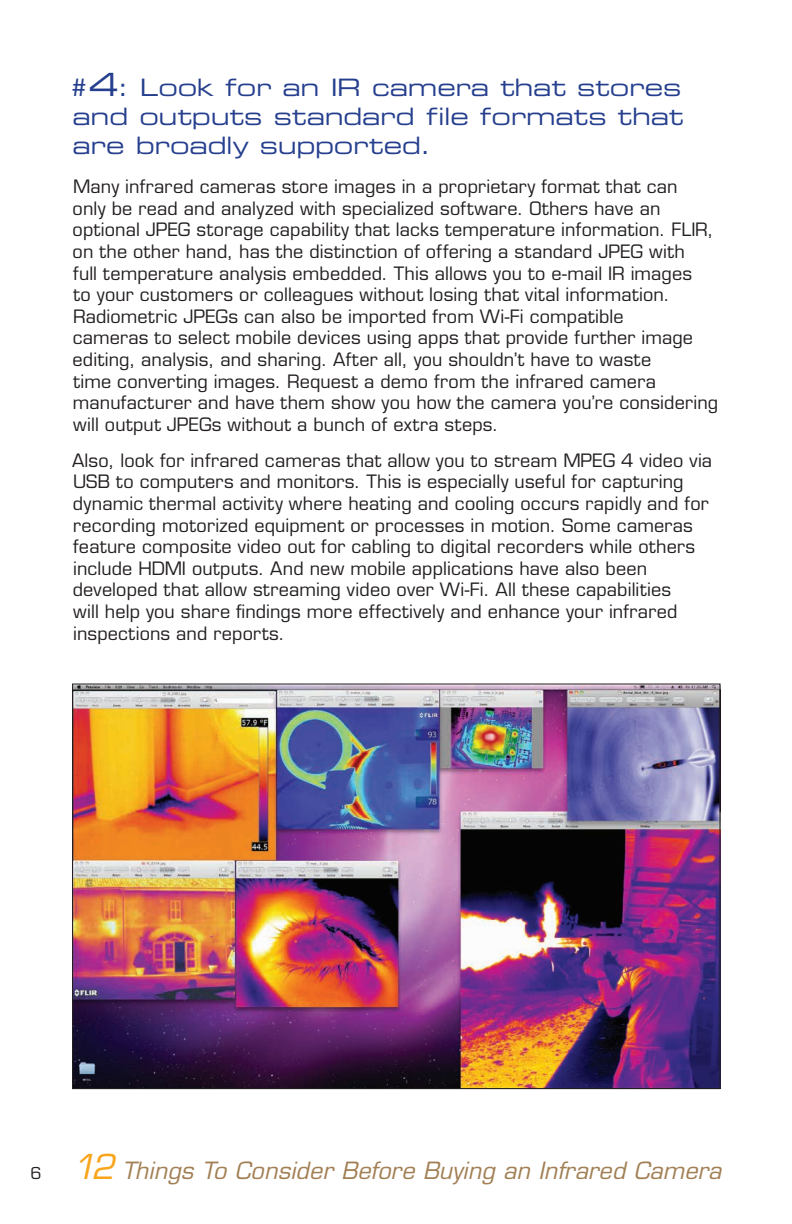
<style>
.page{position:relative;width:792px;height:1224px;background:#fff}
.page>*{position:absolute;margin:0;border:0;box-sizing:border-box;transform-origin:0 0}
.t1{font:24px/28.8px "Eurostile LT Std Ex 2";letter-spacing:-.005em;color:#253f8e;text-align:justify}
.t2{font:italic 23.2px "Eurostile LT Std";letter-spacing:.01em;color:#a27f54}
.t3{font:18px/21.6px "Eurostile LT Std";letter-spacing:.01em;color:#231f20}
.s1{font-size:32px}
.s2{font-style:normal;font-size:16px;color:#231f20}
.s3{font-size:33.6px;color:#f9a51b}
</style>
<div class="page">
<img style="left:74px;top:686px;width:644px;height:401px">
<h1 class="t1" style="left:67px;top:72px;width:617px">#<span class="s1">4</span>: Look for an IR camera that stores and outputs standard file formats that are broadly supported.</h1>
<p class="t3" style="left:73px;top:176px;width:647px">Many infrared cameras store images in a proprietary format that can<br>only be read and analyzed with specialized software. Others have an optional JPEG storage capability that lacks temperature information. FLIR, on the other hand, has the distinction of offering a standard JPEG with<br>full temperature analysis embedded. This allows you to e-mail IR images<br>to your customers or colleagues without losing that vital information.<br>Radiometric JPEGs can also be imported from Wi-Fi compatible<br>cameras to select mobile devices using apps that provide further image editing, analysis, and sharing. After all, you shouldn’t have to waste<br>time converting images. Request a demo from the infrared camera manufacturer and have them show you how the camera you’re considering will output JPEGs without a bunch of extra steps.</p>
<p class="t3" style="left:72px;top:450px;width:642px">Also, look for infrared cameras that allow you to stream MPEG 4 video via USB to computers and monitors. This is especially useful for capturing dynamic thermal activity where heating and cooling occurs rapidly and for recording motorized equipment or processes in motion. Some cameras feature composite video out for cabling to digital recorders while others include HDMI outputs. And new mobile applications have also been developed that allow streaming video over Wi-Fi. All these capabilities<br>will help you share findings more effectively and enhance your infrared inspections and reports.</p>
<p class="t2" style="left:30px;top:1157px;width:692px"><span class="s2">6</span> <span class="s3">12</span> Things To Consider Before Buying an Infrared Camera</p>
</div>
